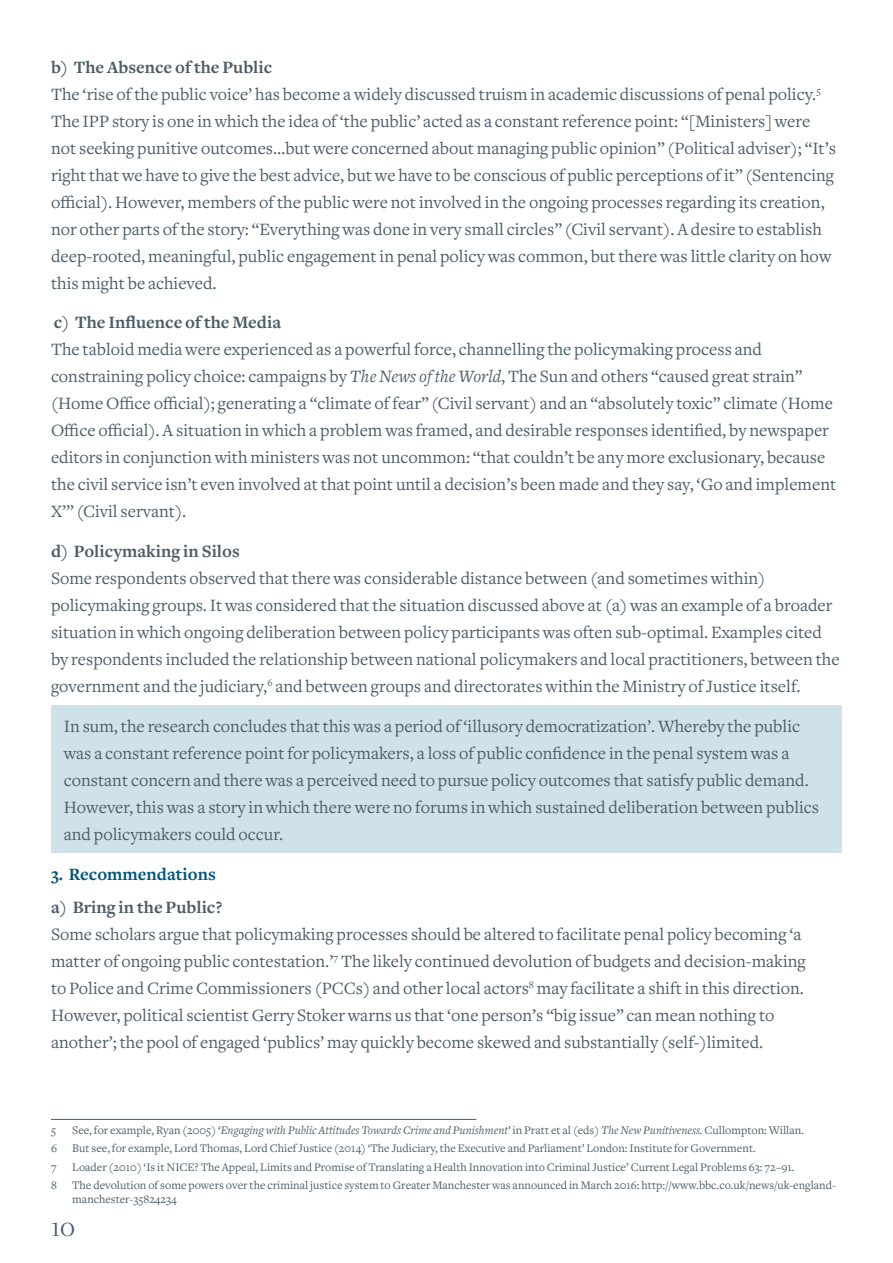
<style>
.page{position:relative;width:893px;height:1263px;background:#fff}
.page>*{position:absolute;margin:0;border:0;box-sizing:border-box;transform-origin:0 0}
.t1{font:27.75px "Freight Disp";color:#4d5d68}
.t2{font:18px/27px "Freight Text";color:#4d5d68}
.t3{font:700 18px "Freight Text";color:#4d5d68}
.t4{font:700 18px "Freight Text";color:#00557f}
.t5{font:12px/14.2px "Freight Text";color:#4d5d68}
.t6{font:italic 12px "Freight Text";color:#4d5d68}
.s1{font-weight:700}
.s2{font-style:italic}
.s3{font-style:normal}
</style>
<div class="page">
<div style="left:51px;top:705px;width:791px;height:148px;background:#cfe2ea"></div>
<hr style="left:51px;top:1119px;width:425px;height:1px;background:#007d97">
<p class="t2" style="left:51px;top:54px;width:786px"><span class="s1">b) The Absence of the Public<br></span>The ‘rise of the public voice’ has become a widely discussed truism in academic discussions of penal policy.<sup>5<br></sup>The IPP story is one in which the idea of ‘the public’ acted as a constant reference point: “[Ministers] were not seeking punitive outcomes…but were concerned about managing public opinion” (Political adviser); “It’s right that we have to give the best advice, but we have to be conscious of public perceptions of it” (Sentencing official). However, members of the public were not involved in the ongoing processes regarding its creation, nor other parts of the story: “Everything was done in very small circles” (Civil servant). A desire to establish deep-rooted, meaningful, public engagement in penal policy was common, but there was little clarity on how this might be achieved.</p>
<p class="t3" style="left:54px;top:313px;width:229px">c) The Influence of the Media</p>
<p class="t2" style="left:51px;top:336px;width:787px">The tabloid media were experienced as a powerful force, channelling the policymaking process and constraining policy choice: campaigns by <span class="s2">The News of the World</span>, The Sun and others “caused great strain” (Home Office official); generating a “climate of fear” (Civil servant) and an “absolutely toxic” climate (Home Office official). A situation in which a problem was framed, and desirable responses identified, by newspaper editors in conjunction with ministers was not uncommon: “that couldn’t be any more exclusionary, because the civil service isn’t even involved at that point until a decision’s been made and they say, ‘Go and implement X’” (Civil servant).</p>
<p class="t3" style="left:51px;top:541px;width:190px">d) Policymaking in Silos</p>
<p class="t2" style="left:51px;top:565px;width:790px">Some respondents observed that there was considerable distance between (and sometimes within) policymaking groups. It was considered that the situation discussed above at (a) was an example of a broader situation in which ongoing deliberation between policy participants was often sub-optimal. Examples cited by respondents included the relationship between national policymakers and local practitioners, between the government and the judiciary,<sup>6</sup> and between groups and directorates within the Ministry of Justice itself.</p>
<p class="t2" style="left:64px;top:713px;width:757px">In sum, the research concludes that this was a period of ‘illusory democratization’. Whereby the public was a constant reference point for policymakers, a loss of public confidence in the penal system was a constant concern and there was a perceived need to pursue policy outcomes that satisfy public demand.<br>However, this was a story in which there were no forums in which sustained deliberation between publics and policymakers could occur.</p>
<p class="t4" style="left:51px;top:864px;width:166px">3. Recommendations</p>
<p class="t3" style="left:51px;top:897px;width:173px">a) Bring in the Public?</p>
<p class="t2" style="left:51px;top:921px;width:756px">Some scholars argue that policymaking processes should be altered to facilitate penal policy becoming ‘a matter of ongoing public contestation.’<sup>7</sup> The likely continued devolution of budgets and decision-making to Police and Crime Commissioners (PCCs) and other local actors<sup>8</sup> may facilitate a shift in this direction.<br>However, political scientist Gerry Stoker warns us that ‘one person’s “big issue” can mean nothing to another’; the pool of engaged ‘publics’ may quickly become skewed and substantially (self-)limited.</p>
<p class="t5" style="left:51px;top:1123px;width:7px">5</p>
<p class="t6" style="left:72px;top:1123px;width:733px"><span class="s3">See, for example, Ryan (2005)</span> ‘Engaging with Public Attitudes Towards Crime and Punishment’ <span class="s3">in Pratt et al (eds)</span> The New Punitiveness. <span class="s3">Cullompton: Willan.</span></p>
<p class="t5" style="left:51px;top:1141px;width:7px">6</p>
<p class="t5" style="left:72px;top:1141px;width:685px">But see, for example, Lord Thomas, Lord Chief Justice (2014) ‘The Judiciary, the Executive and Parliament’ London: Institute for Government.</p>
<p class="t5" style="left:51px;top:1160px;width:7px">7</p>
<p class="t5" style="left:72px;top:1160px;width:724px">Loader (2010) ‘Is it NICE? The Appeal, Limits and Promise of Translating a Health Innovation into Criminal Justice’ Current Legal Problems 63: 72–91.</p>
<p class="t5" style="left:51px;top:1178px;width:7px">8</p>
<p class="t5" style="left:72px;top:1178px;width:765px">The devolution of some powers over the criminal justice system to Greater Manchester was announced in March 2016: http://www.bbc.co.uk/news/uk-england&shy;manchester-35824234</p>
<h1 class="t1" style="left:51px;top:1212px;width:26px">10</h1>
</div>
